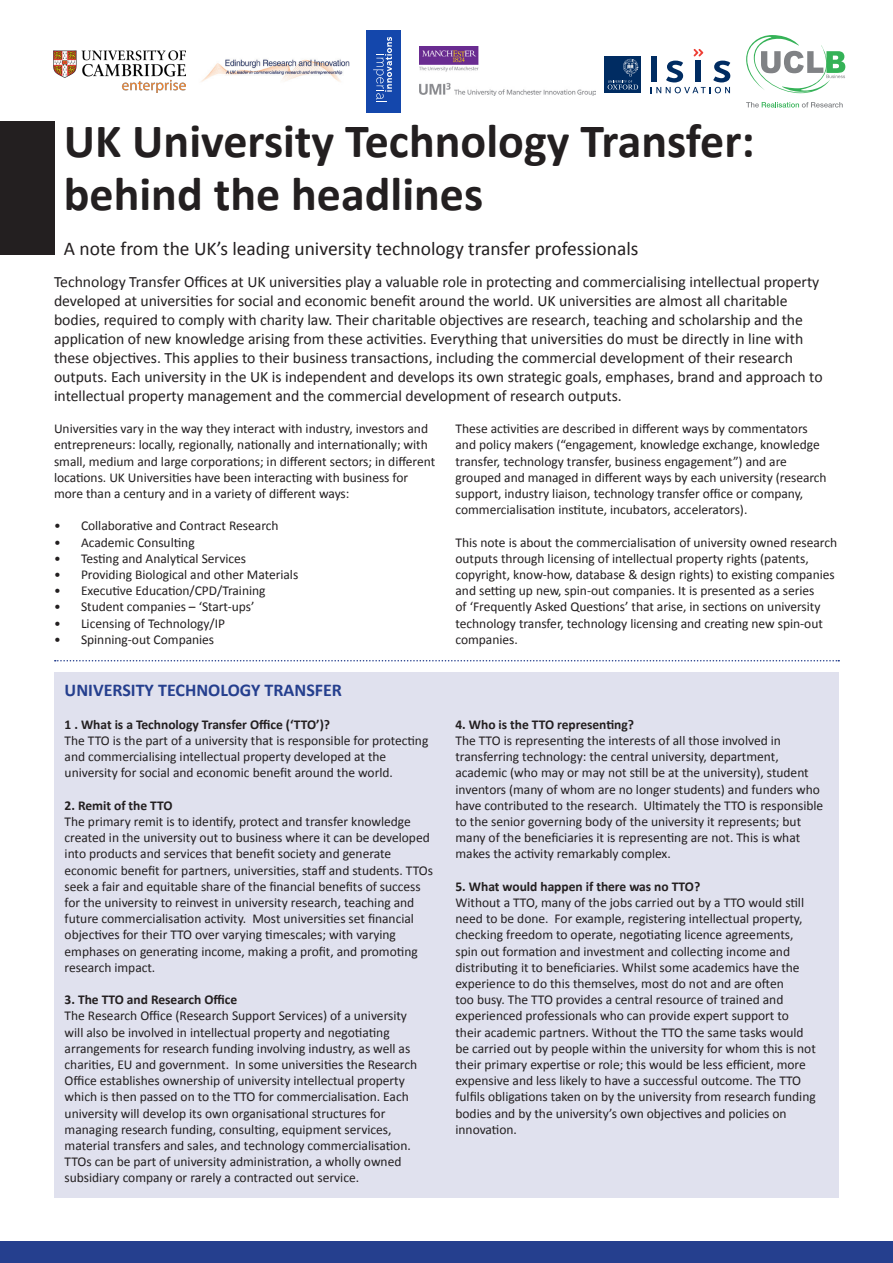
<style>
.page{position:relative;width:893px;height:1263px;background:#fff}
.page>*{position:absolute;margin:0;border:0;box-sizing:border-box;transform-origin:0 0}
.t1{font:700 48px/52.5px "Calibri";color:#231f20}
.t2{font:19.5px "Calibri";color:#231f20}
.t3{font:700 18px "Calibri";color:#253f8e}
.t4{font:15.75px/18.9px "Calibri";color:#231f20}
.t5{font:13.5px/16.2px "Calibri";color:#231f20}
.t6{font:700 13.5px "Calibri";color:#231f20}
</style>
<div class="page">
<div style="left:54px;top:672px;width:785px;height:525px;background:#e0e1ee"></div>
<div style="left:0;top:121px;width:54px;height:134px;background:#231f20"></div>
<div style="left:0;top:1242px;width:893px;height:21px;background:#253f8e"></div>
<svg style="left:55px;top:660px;width:784px;height:1px"></svg>
<div style="left:604px;top:56px;width:37px;height:37px;background:#002c62"></div>
<svg style="left:608px;top:59px;width:30px;height:30px"></svg>
<svg style="left:651px;top:49px;width:79px;height:44px"></svg>
<img style="left:420px;top:47px;width:175px;height:49px">
<img style="left:54px;top:50px;width:131px;height:42px">
<div style="left:367px;top:30px;width:34px;height:82px;background:#1447ac"></div>
<svg style="left:373px;top:37px;width:19px;height:65px"></svg>
<svg style="left:746px;top:102px;width:97px;height:6px"></svg>
<svg style="left:746px;top:35px;width:99px;height:59px"></svg>
<img style="left:201px;top:59px;width:149px;height:23px">
<p class="t1" style="left:64px;top:115px;width:692px">UK University Technology Transfer: behind the headlines</p>
<p class="t2" style="left:64px;top:236px;width:576px">A note from the UK’s leading university technology transfer professionals</p>
<p class="t4" style="left:54px;top:273px;width:770px">Technology Transfer Offices at UK universities play a valuable role in protecting and commercialising intellectual property developed at universities for social and economic benefit around the world. UK universities are almost all charitable bodies, required to comply with charity law. Their charitable objectives are research, teaching and scholarship and the application of new knowledge arising from these activities. Everything that universities do must be directly in line with these objectives. This applies to their business transactions, including the commercial development of their research outputs. Each university in the UK is independent and develops its own strategic goals, emphases, brand and approach to intellectual property management and the commercial development of research outputs.</p>
<p class="t5" style="left:54px;top:421px;width:383px">Universities vary in the way they interact with industry, investors and entrepreneurs: locally, regionally, nationally and internationally; with small, medium and large corporations; in different sectors; in different locations. UK Universities have been interacting with business for more than a century and in a variety of different ways:</p>
<p class="t5" style="left:54px;top:518px;width:226px">• Collaborative and Contract Research</p>
<p class="t5" style="left:54px;top:534px;width:142px">• Academic Consulting</p>
<p class="t5" style="left:54px;top:550px;width:194px">• Testing and Analytical Services</p>
<p class="t5" style="left:54px;top:566px;width:246px">• Providing Biological and other Materials</p>
<p class="t5" style="left:54px;top:583px;width:213px">• Executive Education/CPD/Training</p>
<p class="t5" style="left:54px;top:599px;width:202px">• Student companies – ‘Start-ups’</p>
<p class="t5" style="left:54px;top:615px;width:173px">• Licensing of Technology/IP</p>
<p class="t5" style="left:54px;top:631px;width:162px">• Spinning-out Companies</p>
<p class="t5" style="left:455px;top:421px;width:373px">These activities are described in different ways by commentators and policy makers (“engagement, knowledge exchange, knowledge transfer, technology transfer, business engagement”) and are grouped and managed in different ways by each university (research support, industry liaison, technology transfer office or company, commercialisation institute, incubators, accelerators).</p>
<p class="t5" style="left:455px;top:534px;width:383px">This note is about the commercialisation of university owned research outputs through licensing of intellectual property rights (patents, copyright, know-how, database &amp; design rights) to existing companies and setting up new, spin-out companies. It is presented as a series<br>of ‘Frequently Asked Questions’ that arise, in sections on university technology transfer, technology licensing and creating new spin-out companies.</p>
<p class="t3" style="left:65px;top:679px;width:279px">UNIVERSITY TECHNOLOGY TRANSFER</p>
<p class="t6" style="left:65px;top:716px;width:267px">1 . What is a Technology Transfer Office (‘TTO’)?</p>
<p class="t5" style="left:65px;top:732px;width:365px">The TTO is the part of a university that is responsible for protecting and commercialising intellectual property developed at the university for social and economic benefit around the world.</p>
<p class="t6" style="left:65px;top:797px;width:109px">2. Remit of the TTO</p>
<p class="t5" style="left:65px;top:813px;width:370px">The primary remit is to identify, protect and transfer knowledge created in the university out to business where it can be developed into products and services that benefit society and generate economic benefit for partners, universities, staff and students. TTOs seek a fair and equitable share of the financial benefits of success for the university to reinvest in university research, teaching and future commercialisation activity. Most universities set financial objectives for their TTO over varying timescales; with varying emphases on generating income, making a profit, and promoting research impact.</p>
<p class="t6" style="left:65px;top:991px;width:174px">3. The TTO and Research Office</p>
<p class="t5" style="left:65px;top:1008px;width:354px">The Research Office (Research Support Services) of a university will also be involved in intellectual property and negotiating arrangements for research funding involving industry, as well as charities, EU and government. In some universities the Research Office establishes ownership of university intellectual property which is then passed on to the TTO for commercialisation. Each university will develop its own organisational structures for managing research funding, consulting, equipment services, material transfers and sales, and technology commercialisation.<br>TTOs can be part of university administration, a wholly owned subsidiary company or rarely a contracted out service.</p>
<p class="t6" style="left:455px;top:716px;width:180px">4. Who is the TTO representing?</p>
<p class="t5" style="left:455px;top:732px;width:369px">The TTO is representing the interests of all those involved in transferring technology: the central university, department, academic (who may or may not still be at the university), student inventors (many of whom are no longer students) and funders who have contributed to the research. Ultimately the TTO is responsible to the senior governing body of the university it represents; but many of the beneficiaries it is representing are not. This is what makes the activity remarkably complex.</p>
<p class="t6" style="left:455px;top:878px;width:246px">5. What would happen if there was no TTO?</p>
<p class="t5" style="left:455px;top:894px;width:362px">Without a TTO, many of the jobs carried out by a TTO would still need to be done. For example, registering intellectual property, checking freedom to operate, negotiating licence agreements, spin out formation and investment and collecting income and distributing it to beneficiaries. Whilst some academics have the experience to do this themselves, most do not and are often<br>too busy. The TTO provides a central resource of trained and experienced professionals who can provide expert support to their academic partners. Without the TTO the same tasks would be carried out by people within the university for whom this is not their primary expertise or role; this would be less efficient, more expensive and less likely to have a successful outcome. The TTO fulfils obligations taken on by the university from research funding bodies and by the university’s own objectives and policies on innovation.</p>
</div>
